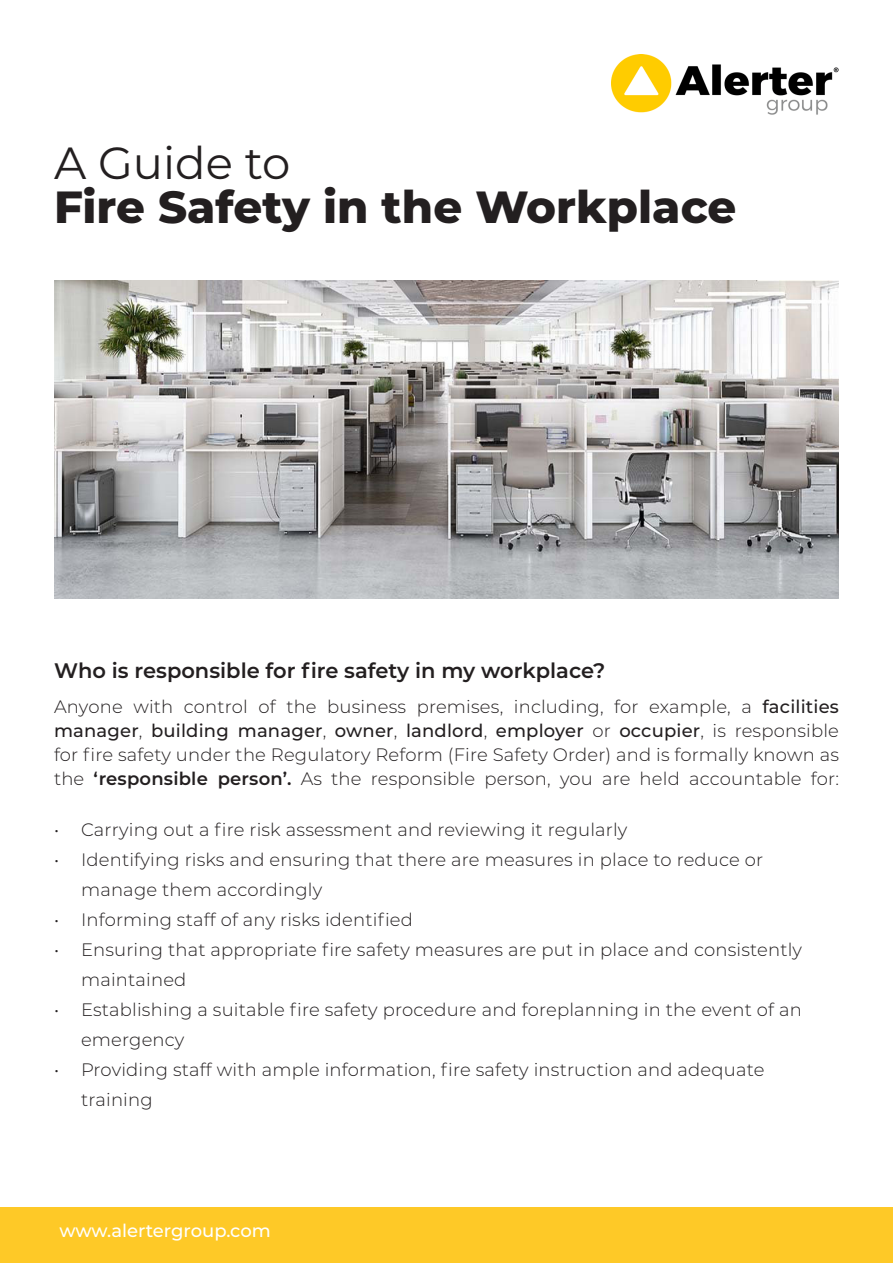
<style>
.page{position:relative;width:893px;height:1263px;background:#fff}
.page>*{position:absolute;margin:0;border:0;box-sizing:border-box;transform-origin:0 0}
.t1{font:800 45px "Montserrat";color:#231f20}
.t2{font:45px "Montserrat";color:#231f20}
.t3{font:600 21px "Montserrat";color:#231f20}
.t4{font:300 18px/30px "Montserrat";letter-spacing:.01em;color:#231f20}
.t5{font:500 18px "Montserrat";letter-spacing:.01em;color:#231f20}
.t6{font:500 18px "Montserrat";color:#fff}
.s1{font-weight:500}
.s2{font-weight:300}
.s3{font-weight:600}
</style>
<div class="page">
<img style="left:611px;top:54px;width:228px;height:61px">
<div style="left:0;top:1207px;width:893px;height:56px;background:#fec927"></div>
<img style="left:54px;top:281px;width:785px;height:318px">
<p class="t2" style="left:54px;top:132px;width:238px">A Guide to</p>
<p class="t1" style="left:54px;top:174px;width:684px">Fire Safety in the Workplace</p>
<p class="t3" style="left:54px;top:656px;width:553px">Who is responsible for fire safety in my workplace?</p>
<p class="t4" style="left:54px;top:691px;width:786px">Anyone with control of the business premises, including, for example, a <span class="s1">facilities</span></p>
<p class="t5" style="left:54px;top:718px;width:786px">manager<span class="s2">,</span> building manager<span class="s2">,</span> owner<span class="s2">,</span> landlord<span class="s2">,</span> employer <span class="s2">or</span> occupier<span class="s2">, is responsible</span></p>
<p class="t4" style="left:54px;top:739px;width:786px">for fire safety under the Regulatory Reform (Fire Safety Order) and is formally known as</p>
<p class="t4" style="left:54px;top:763px;width:786px">the <span class="s3">‘responsible person’.</span> As the responsible person, you are held accountable for:</p>
<p class="t4" style="left:54px;top:814px;width:575px">• Carrying out a fire risk assessment and reviewing it regularly</p>
<p class="t4" style="left:81px;top:844px;width:684px;text-indent:-27px">• Identifying risks and ensuring that there are measures in place to reduce or manage them accordingly</p>
<p class="t4" style="left:54px;top:904px;width:361px">• Informing staff of any risks identified</p>
<p class="t4" style="left:81px;top:934px;width:723px;text-indent:-27px">• Ensuring that appropriate fire safety measures are put in place and consistently maintained</p>
<p class="t4" style="left:81px;top:994px;width:722px;text-indent:-27px">• Establishing a suitable fire safety procedure and foreplanning in the event of an emergency</p>
<p class="t4" style="left:81px;top:1054px;width:685px;text-indent:-27px">• Providing staff with ample information, fire safety instruction and adequate training</p>
<p class="t6" style="left:59px;top:1218px;width:213px">www.alertergroup.com</p>
</div>
